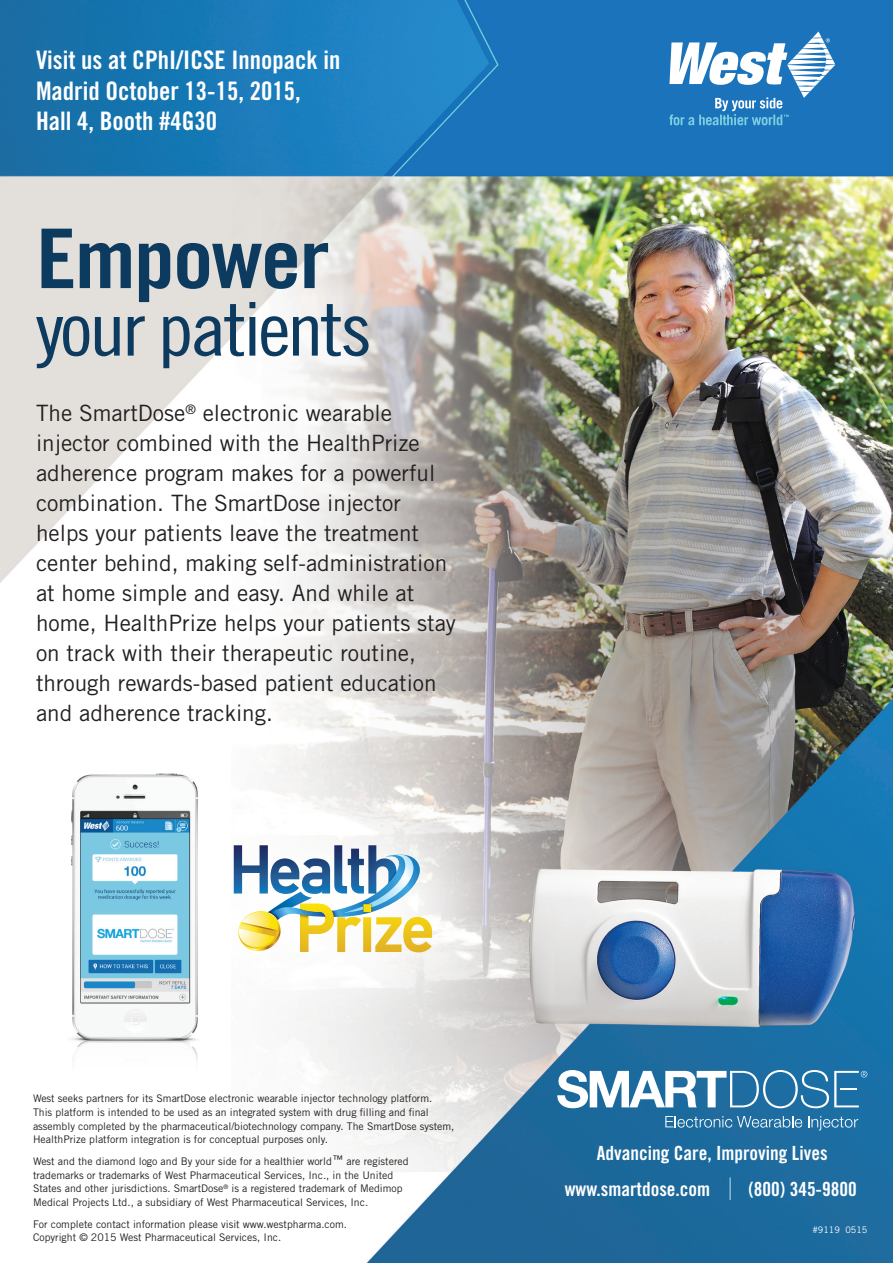
<style>
.page{position:relative;width:893px;height:1263px;background:#fff}
.page>*{position:absolute;margin:0;border:0;box-sizing:border-box;transform-origin:0 0}
.t1{font:82.35px "Trade Gothic Bold Cond Twenty";letter-spacing:-.02em;color:#0d3b5f;scale:1.11 1}
.t2{font:74.25px "Trade Gothic Cond Eighteen";letter-spacing:-.04em;color:#0d3b5f;scale:1.11 1}
.t3{font:25.5px/30.6px "Trade Gothic Bold Cond Twenty";color:#fff}
.t4{font:22.5px/30px "Trade Gothic";color:#231f20}
.t5{font:19.5px "Trade Gothic Bold Cond Twenty";color:#fff}
.t6{font:10.5px/13.5px "Trade Gothic";color:#231f20}
.t7{font:9px "Trade Gothic";color:#fff}
.s1{font-size:31.2px}
</style>
<div class="page">
<img style="left:0;top:0;width:893px;height:1263px">
<svg style="left:669px;top:31px;width:166px;height:94px"></svg>
<svg style="left:665px;top:1116px;width:137px;height:11px"></svg>
<svg style="left:808px;top:1116px;width:50px;height:14px"></svg>
<svg style="left:557px;top:1070px;width:310px;height:38px"></svg>
<svg style="left:126px;top:738px;width:411px;height:322px"></svg>
<svg style="left:234px;top:845px;width:198px;height:107px"></svg>
<img style="left:34px;top:740px;width:200px;height:350px">
<h3 class="t3" style="left:36px;top:45px;width:306px">Visit us at CPhI/ICSE Innopack in<br>Madrid October 13-15, 2015,<br>Hall 4, Booth #4G30</h3>
<h1 class="t1" style="left:36px;top:209px;width:266px">Empower</h1>
<h2 class="t2" style="left:36px;top:285px;width:304px">your patients</h2>
<p class="t4" style="left:36px;top:398px;width:421px">The SmartDose<sup>®</sup> electronic wearable injector combined with the HealthPrize adherence program makes for a powerful combination. The SmartDose injector helps your patients leave the treatment center behind, making self-administration at home simple and easy. And while at home, HealthPrize helps your patients stay on track with their therapeutic routine, through rewards-based patient education and adherence tracking.</p>
<p class="t6" style="left:33px;top:1092px;width:423px">West seeks partners for its SmartDose electronic wearable injector technology platform.<br>This platform is intended to be used as an integrated system with drug filling and final assembly completed by the pharmaceutical/biotechnology company. The SmartDose system, HealthPrize platform integration is for conceptual purposes only.</p>
<p class="t6" style="left:33px;top:1154px;width:377px">West and the diamond logo and By your side for a healthier world™ are registered trademarks or trademarks of West Pharmaceutical Services, Inc., in the United States and other jurisdictions. SmartDose<sup>®</sup> is a registered trademark of Medimop Medical Projects Ltd., a subsidiary of West Pharmaceutical Services, Inc.</p>
<p class="t6" style="left:33px;top:1217px;width:316px">For complete contact information please visit www.westpharma.com.<br>Copyright © 2015 West Pharmaceutical Services, Inc.</p>
<h3 class="t5" style="left:597px;top:1141px;width:232px">Advancing Care, Improving Lives</h3>
<h3 class="t5" style="left:565px;top:1177px;width:293px">www.smartdose.com <span class="s1">I</span> (800) 345-9800</h3>
<p class="t7" style="left:812px;top:1224px;width:56px">#9119 0515</p>
</div>
